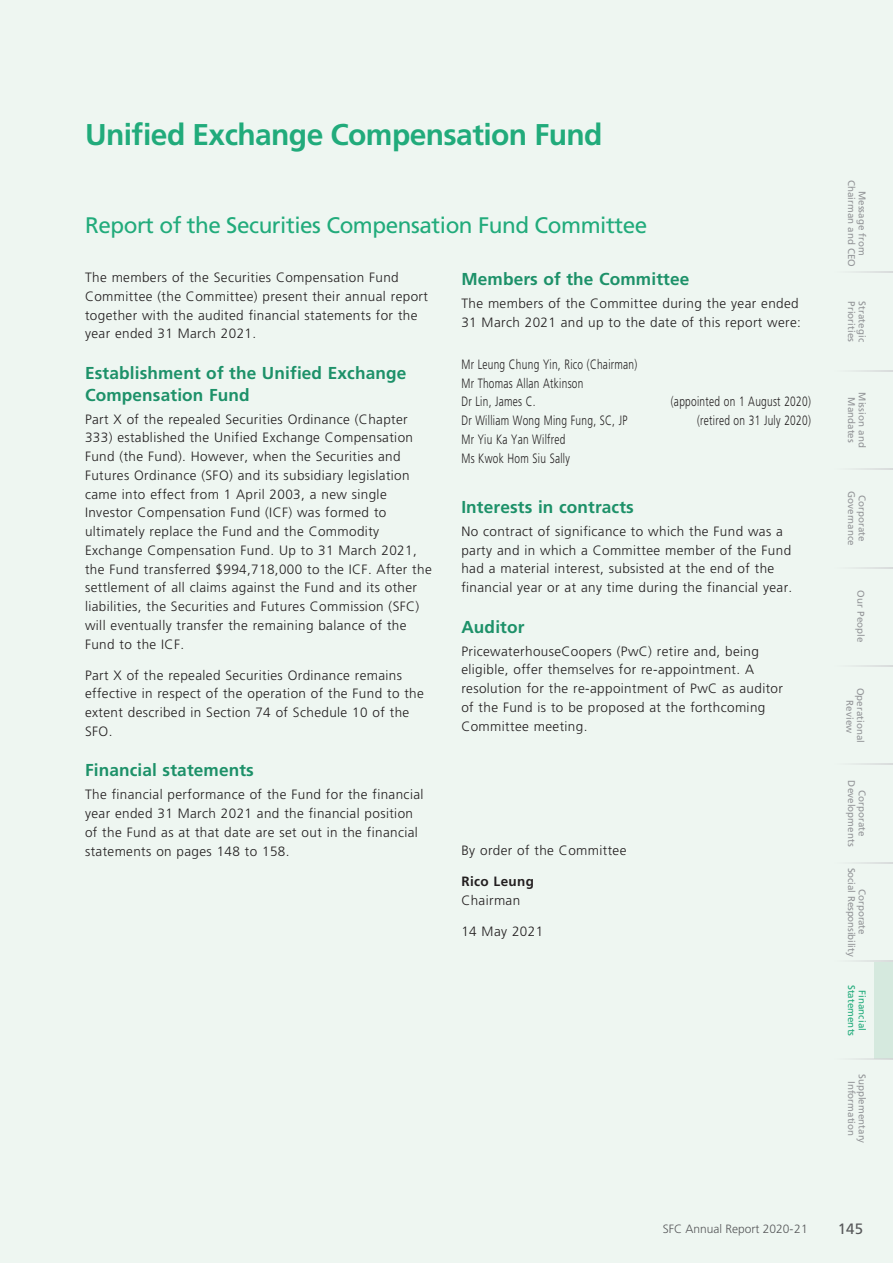
<style>
.page{position:relative;width:893px;height:1263px;background:#eef6f1}
.page>*{position:absolute;margin:0;border:0;box-sizing:border-box;transform-origin:0 0}
.t1{font:700 30px "Frutiger LT Std";letter-spacing:-.02em;color:#21ab7b}
.t2{font:22.5px "Frutiger LT Std";letter-spacing:-.02em;color:#21ab7b}
.t3{font:700 17.25px/21.8px "Frutiger LT Std";letter-spacing:.01em;color:#1d9169}
.t4{font:15px "Frutiger LT Std";color:#57585a}
.t5{font:300 13.5px/18.8px "Frutiger LT Std";letter-spacing:.03em;color:#231f20}
.t6{font:300 13.5px/18.8px "Frutiger LT Std";letter-spacing:.03em;color:#231f20;scale:.75 1}
.t7{font:700 13.5px/18.8px "Frutiger LT Std";letter-spacing:.03em;color:#231f20}
.t8{font:300 12px "Frutiger LT Std";color:#57585a}
.t9{font:9.75px/10.5px "Frutiger LT Std";letter-spacing:.01em;color:#939598;text-align:center}
.t10{font:9.75px/10.5px "Frutiger LT Std";letter-spacing:-.01em;color:#939598;text-align:center}
.t11{font:9.75px/10.5px "Frutiger LT Std";letter-spacing:.01em;color:#21ab7b;text-align:center}
.s1{font-weight:300}
</style>
<div class="page">
<div style="left:875px;top:962px;width:18px;height:96px;background:#d5e9de"></div>
<hr style="left:834px;top:271px;width:59px;height:2px;background:#d1d2d4">
<hr style="left:834px;top:370px;width:59px;height:2px;background:#d1d2d4">
<hr style="left:834px;top:468px;width:59px;height:2px;background:#d1d2d4">
<hr style="left:834px;top:566px;width:59px;height:2px;background:#d1d2d4">
<hr style="left:834px;top:665px;width:59px;height:2px;background:#d1d2d4">
<hr style="left:834px;top:763px;width:59px;height:2px;background:#d1d2d4">
<hr style="left:834px;top:861px;width:59px;height:2px;background:#d1d2d4">
<hr style="left:834px;top:960px;width:59px;height:2px;background:#d1d2d4">
<hr style="left:834px;top:1058px;width:59px;height:2px;background:#d1d2d4">
<h1 class="t1" style="left:85px;top:117px;width:519px">Unified Exchange Compensation Fund</h1>
<h2 class="t2" style="left:85px;top:212px;width:564px">Report of the Securities Compensation Fund Committee</h2>
<p class="t5" style="left:85px;top:268px;width:344px">The members of the Securities Compensation Fund Committee (the Committee) present their annual report together with the audited financial statements for the year ended 31 March 2021.</p>
<h3 class="t3" style="left:85px;top:362px;width:323px">Establishment of the Unified Exchange<br>Compensation Fund</h3>
<p class="t5" style="left:85px;top:410px;width:348px">Part X of the repealed Securities Ordinance (Chapter 333) established the Unified Exchange Compensation Fund (the Fund). However, when the Securities and Futures Ordinance (SFO) and its subsidiary legislation came into effect from 1 April 2003, a new single Investor Compensation Fund (ICF) was formed to ultimately replace the Fund and the Commodity Exchange Compensation Fund. Up to 31 March 2021, the Fund transferred $994,718,000 to the ICF. After the settlement of all claims against the Fund and its other liabilities, the Securities and Futures Commission (SFC) will eventually transfer the remaining balance of the Fund to the ICF.</p>
<p class="t5" style="left:85px;top:666px;width:340px">Part X of the repealed Securities Ordinance remains effective in respect of the operation of the Fund to the extent described in Section 74 of Schedule 10 of the SFO.</p>
<h3 class="t3" style="left:85px;top:760px;width:170px">Financial statements</h3>
<p class="t5" style="left:85px;top:785px;width:340px">The financial performance of the Fund for the financial year ended 31 March 2021 and the financial position of the Fund as at that date are set out in the financial statements on pages 148 to 158.</p>
<h3 class="t3" style="left:461px;top:269px;width:229px">Members of the Committee</h3>
<p class="t5" style="left:461px;top:295px;width:341px">The members of the Committee during the year ended<br>31 March 2021 and up to the date of this report were:</p>
<p class="t6" style="left:461px;top:355px;width:236px">Mr Leung Chung Yin, Rico (Chairman)<br>Mr Thomas Allan Atkinson<br>Dr Lin, James C.</p>
<p class="t6" style="left:671px;top:393px;width:188px">(appointed on 1 August 2020)</p>
<p class="t6" style="left:461px;top:411px;width:223px">Dr William Wong Ming Fung, SC, JP</p>
<p class="t6" style="left:697px;top:411px;width:153px">(retired on 31 July 2020)</p>
<p class="t6" style="left:461px;top:430px;width:146px">Mr Yiu Ka Yan Wilfred<br>Ms Kwok Hom Siu Sally</p>
<h3 class="t3" style="left:461px;top:496px;width:174px">Interests in contracts</h3>
<p class="t5" style="left:461px;top:522px;width:332px">No contract of significance to which the Fund was a party and in which a Committee member of the Fund had a material interest, subsisted at the end of the financial year or at any time during the financial year.</p>
<h3 class="t3" style="left:461px;top:616px;width:65px">Auditor</h3>
<p class="t5" style="left:461px;top:642px;width:323px">PricewaterhouseCoopers (PwC) retire and, being eligible, offer themselves for re-appointment. A resolution for the re-appointment of PwC as auditor of the Fund is to be proposed at the forthcoming Committee meeting.</p>
<p class="t5" style="left:461px;top:841px;width:167px">By order of the Committee</p>
<p class="t7" style="left:461px;top:872px;width:74px">Rico Leung<br><span class="s1">Chairman</span></p>
<p class="t5" style="left:461px;top:922px;width:83px">14 May 2021</p>
<p class="t9" style="left:867px;top:180px;width:89px;rotate:90deg">Message from<br>Chairman and CEO</p>
<p class="t9" style="left:857px;top:301px;width:42px;rotate:90deg">Priorities</p>
<p class="t9" style="left:867px;top:301px;width:42px;rotate:90deg">Strategic</p>
<p class="t9" style="left:867px;top:392px;width:57px;rotate:90deg">Mission and<br>Mandates</p>
<p class="t9" style="left:867px;top:491px;width:56px;rotate:90deg">Corporate<br>Governance</p>
<p class="t9" style="left:866px;top:590px;width:53px;rotate:90deg">Our People</p>
<p class="t9" style="left:866px;top:687px;width:57px;rotate:90deg">Operational<br>Review</p>
<p class="t9" style="left:867px;top:780px;width:67px;rotate:90deg">Corporate<br>Developments</p>
<p class="t10" style="left:867px;top:867px;width:90px;rotate:90deg">Corporate<br>Social Responsibility</p>
<p class="t11" style="left:867px;top:984px;width:53px;rotate:90deg">Financial<br>Statements</p>
<p class="t9" style="left:867px;top:1073px;width:71px;rotate:90deg">Supplementary<br>Information</p>
<p class="t8" style="left:663px;top:1222px;width:147px">SFC Annual Report 2020-21</p>
<p class="t4" style="left:838px;top:1220px;width:27px">145</p>
</div>
